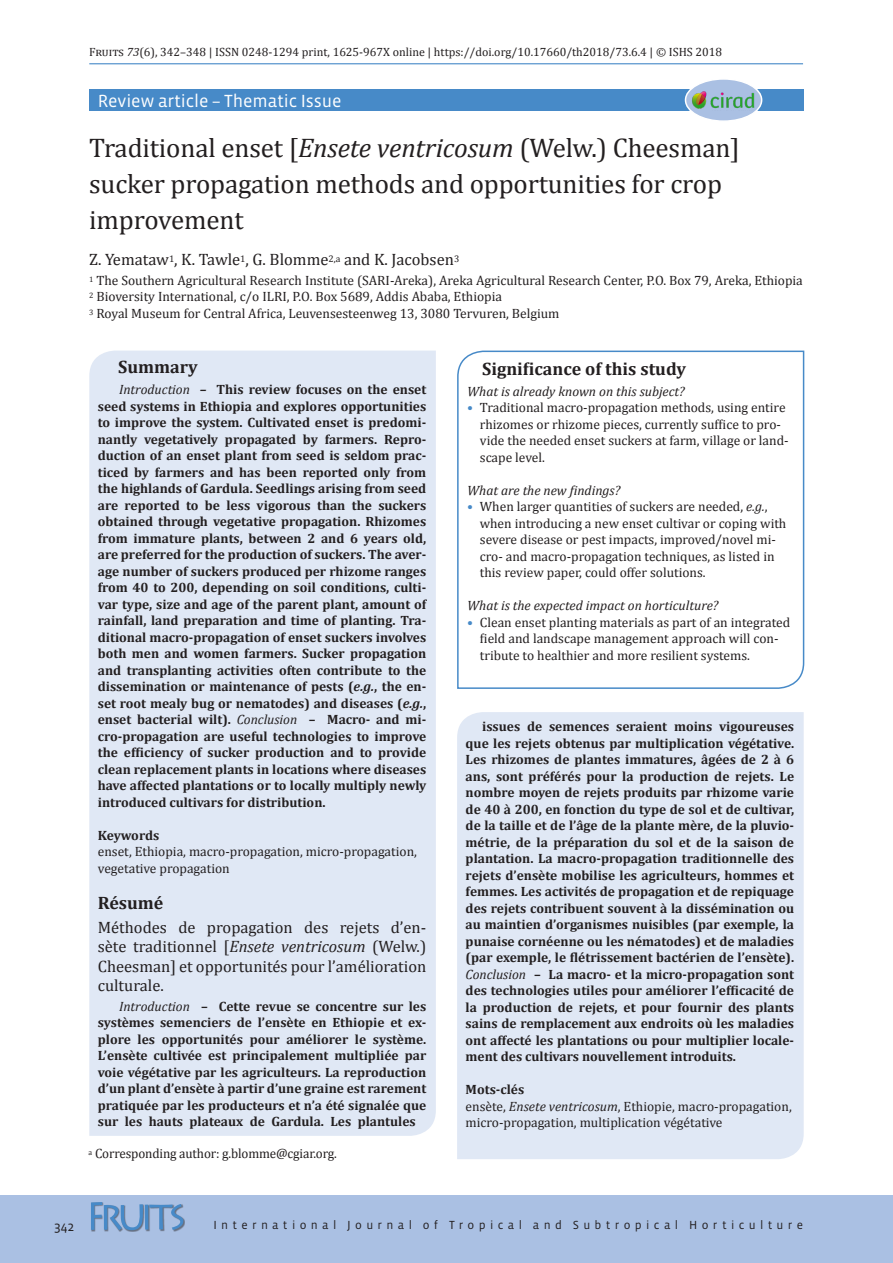
<style>
.page{position:relative;width:893px;height:1263px;background:#fff}
.page>*{position:absolute;margin:0;border:0;box-sizing:border-box;transform-origin:0 0}
.E1_titel{font:27px/36px "Cambria";letter-spacing:-.005em;color:#231f20}
.E5_kop_12{font:700 18px "Cambria";color:#231f20}
.E2_Diap_kop{font:18px "Vista Sans OT";letter-spacing:-.01em;color:#fff}
.E2_auteurs{font:16.5px/19.5px "Cambria";color:#231f20;text-align:justify}
.E2_sum_tekst{font:700 13.5px/16.5px "Cambria";color:#231f20;text-align:justify}
.E8_tekst_bullits{font:13.5px/16.5px "Cambria";color:#231f20}
.E3_tekst_niet_inspri{font:13.5px/16.5px "Cambria";color:#231f20}
.E9_tekst_bullits_cur{font:italic 13.5px "Cambria";color:#231f20}
.E6_kop_9_vet{font:700 13.5px "Cambria";color:#231f20}
.t1{font:13.5px "Vista Sans OT";color:#231f20}
.E2_Header{font:12px "Cambria";color:#231f20}
.t2{font:12px "Vista Sans OT";letter-spacing:.365em;color:#231f20}
.s1{font-style:italic}
.s2{font-weight:400;font-style:italic}
.s3{color:#478ac8}
</style>
<div class="page">
<div style="left:0;top:1195px;width:893px;height:68px;background:#aac0e3"></div>
<hr style="left:89px;top:63px;width:714px;height:1px;background:#478ac8">
<div style="left:91px;top:1202px;width:94px;height:30px;background:#231f20;opacity:.5"></div>
<svg style="left:91px;top:1202px;width:93px;height:28px"></svg>
<div style="left:89px;top:89px;width:714px;height:22px;background:#478ac8"></div>
<div style="left:89px;top:351px;width:347px;height:785px;background:#e0e8f5"></div>
<div style="left:457px;top:712px;width:347px;height:447px;background:#e0e8f5"></div>
<svg style="left:457px;top:350px;width:348px;height:339px"></svg>
<div style="left:685px;top:79px;width:77px;height:42px;background:#aac0e3;border-radius:50%"></div>
<img style="left:689px;top:90px;width:70px;height:20px">
<div style="left:685px;top:78px;width:77px;height:44px;border:2px solid #fff;border-radius:50%"></div>
<p class="E2_Header" style="left:89px;top:45px;width:634px">Fruits <span class="s1">73</span>(6), 342–348 | ISSN 0248-1294 print, 1625-967X online | https://doi.org/10.17660/th2018/73.6.4 | © ISHS 2018</p>
<p class="E2_Diap_kop" style="left:98px;top:91px;width:245px">Review article – Thematic Issue</p>
<p class="E1_titel" style="left:89px;top:130px;width:652px">Traditional enset [<span class="s1">Ensete ventricosum</span> (Welw.) Cheesman] sucker propagation methods and opportunities for crop improvement</p>
<p class="E2_auteurs" style="left:89px;top:250px;width:372px">Z. Yemataw<sup>1</sup>, K. Tawle<sup>1</sup>, G. Blomme<sup>2,a</sup> and K. Jacobsen<sup>3</sup></p>
<p class="E3_tekst_niet_inspri" style="left:89px;top:272px;width:715px"><sup>1</sup> The Southern Agricultural Research Institute (SARI-Areka), Areka Agricultural Research Center, P.O. Box 79, Areka, Ethiopia</p>
<p class="E3_tekst_niet_inspri" style="left:89px;top:288px;width:415px"><sup>2</sup> Bioversity International, c/o ILRI, P.O. Box 5689, Addis Ababa, Ethiopia</p>
<p class="E3_tekst_niet_inspri" style="left:89px;top:305px;width:472px"><sup>3</sup> Royal Museum for Central Africa, Leuvensesteenweg 13, 3080 Tervuren, Belgium</p>
<p class="E5_kop_12" style="left:118px;top:354px;width:81px">Summary</p>
<p class="E2_sum_tekst" style="left:98px;top:381px;width:330px;text-indent:21px"><span class="s2">Introduction</span> <span class="s1">–</span> This review focuses on the enset seed systems in Ethiopia and explores opportunities to improve the system. Cultivated enset is predomi&shy;nantly vegetatively propagated by farmers. Repro&shy;duction of an enset plant from seed is seldom prac&shy;ticed by farmers and has been reported only from the highlands of Gardula. Seedlings arising from seed are reported to be less vigorous than the suckers obtained through vegetative propagation. Rhizomes from immature plants, between 2 and 6 years old, are preferred for the production of suckers. The aver&shy;age number of suckers produced per rhizome ranges from 40 to 200, depending on soil conditions, culti&shy;var type, size and age of the parent plant, amount of rainfall, land preparation and time of planting. Tra&shy;ditional macro-propagation of enset suckers involves both men and women farmers. Sucker propagation and transplanting activities often contribute to the dissemination or maintenance of pests (<span class="s1">e.g.</span>, the en&shy;set root mealy bug or nematodes) and diseases (<span class="s1">e.g.</span>, enset bacterial wilt). <span class="s2">Conclusion</span> – Macro- and mi&shy;cro-propagation are useful technologies to improve the efficiency of sucker production and to provide clean replacement plants in locations where diseases have affected plantations or to locally multiply newly introduced cultivars for distribution.</p>
<p class="E6_kop_9_vet" style="left:98px;top:825px;width:63px">Keywords</p>
<p class="E3_tekst_niet_inspri" style="left:98px;top:843px;width:321px">enset, Ethiopia, macro-propagation, micro-propagation, vegetative propagation</p>
<p class="E5_kop_12" style="left:98px;top:890px;width:67px">Résumé</p>
<p class="E2_auteurs" style="left:98px;top:917px;width:330px">Méthodes de propagation des rejets d’en&shy;sète traditionnel [<span class="s1">Ensete ventricosum</span> (Welw.)<br>Cheesman] et opportunités pour l’amélioration culturale.</p>
<p class="E2_sum_tekst" style="left:98px;top:997px;width:330px;text-indent:21px"><span class="s2">Introduction</span> – Cette revue se concentre sur les systèmes semenciers de l’ensète en Ethiopie et ex&shy;plore les opportunités pour améliorer le système.<br>L’ensète cultivée est principalement multipliée par voie végétative par les agriculteurs. La reproduction d’un plant d’ensète à partir d’une graine est rarement pratiquée par les producteurs et n’a été signalée que sur les hauts plateaux de Gardula. Les plantules</p>
<p class="E8_tekst_bullits" style="left:89px;top:1145px;width:250px"><sup>a</sup> Corresponding author: g.blomme@cgiar.org.</p>
<p class="E5_kop_12" style="left:482px;top:356px;width:205px">Significance of this study</p>
<p class="E9_tekst_bullits_cur" style="left:467px;top:381px;width:219px">What is already known on this subject?</p>
<p class="E8_tekst_bullits" style="left:480px;top:399px;width:310px;text-indent:-13px"><span class="s3">•</span> Traditional macro-propagation methods, using entire rhizomes or rhizome pieces, currently suffice to pro&shy;vide the needed enset suckers at farm, village or land&shy;scape level.</p>
<p class="E9_tekst_bullits_cur" style="left:467px;top:480px;width:155px">What are the new findings?</p>
<p class="E8_tekst_bullits" style="left:480px;top:498px;width:308px;text-indent:-13px"><span class="s3">•</span> When larger quantities of suckers are needed, <span class="s1">e.g.</span>, when introducing a new enset cultivar or coping with severe disease or pest impacts, improved/novel mi&shy;cro- and macro-propagation techniques, as listed in this review paper, could offer solutions.</p>
<p class="E9_tekst_bullits_cur" style="left:467px;top:596px;width:253px">What is the expected impact on horticulture?</p>
<p class="E8_tekst_bullits" style="left:480px;top:614px;width:312px;text-indent:-13px"><span class="s3">•</span> Clean enset planting materials as part of an integrated field and landscape management approach will con&shy;tribute to healthier and more resilient systems.</p>
<p class="E2_sum_tekst" style="left:466px;top:718px;width:330px;text-indent:16px">issues de semences seraient moins vigoureuses que les rejets obtenus par multiplication végétative.<br>Les rhizomes de plantes immatures, âgées de 2 à 6 ans, sont préférés pour la production de rejets. Le nombre moyen de rejets produits par rhizome varie de 40 à 200, en fonction du type de sol et de cultivar, de la taille et de l’âge de la plante mère, de la pluvio&shy;métrie, de la préparation du sol et de la saison de plantation. La macro-propagation traditionnelle des rejets d’ensète mobilise les agriculteurs, hommes et femmes. Les activités de propagation et de repiquage des rejets contribuent souvent à la dissémination ou au maintien d’organismes nuisibles (par exemple, la punaise cornéenne ou les nématodes) et de maladies (par exemple, le flétrissement bactérien de l’ensète).<br><span class="s2">Conclusion</span> – La macro- et la micro-propagation sont des technologies utiles pour améliorer l’efficacité de la production de rejets, et pour fournir des plants sains de remplacement aux endroits où les maladies ont affecté les plantations ou pour multiplier locale&shy;ment des cultivars nouvellement introduits.</p>
<p class="E6_kop_9_vet" style="left:466px;top:1080px;width:60px">Mots-clés</p>
<p class="E3_tekst_niet_inspri" style="left:466px;top:1098px;width:328px">ensète, <span class="s1">Ensete ventricosum</span>, Ethiopie, macro-propagation, micro-propagation, multiplication végétative</p>
<p class="t1" style="left:54px;top:1219px;width:22px">342</p>
<p class="t2" style="left:213px;top:1219px;width:591px">International Journal of Tropical and Subtropical Horticulture</p>
</div>
